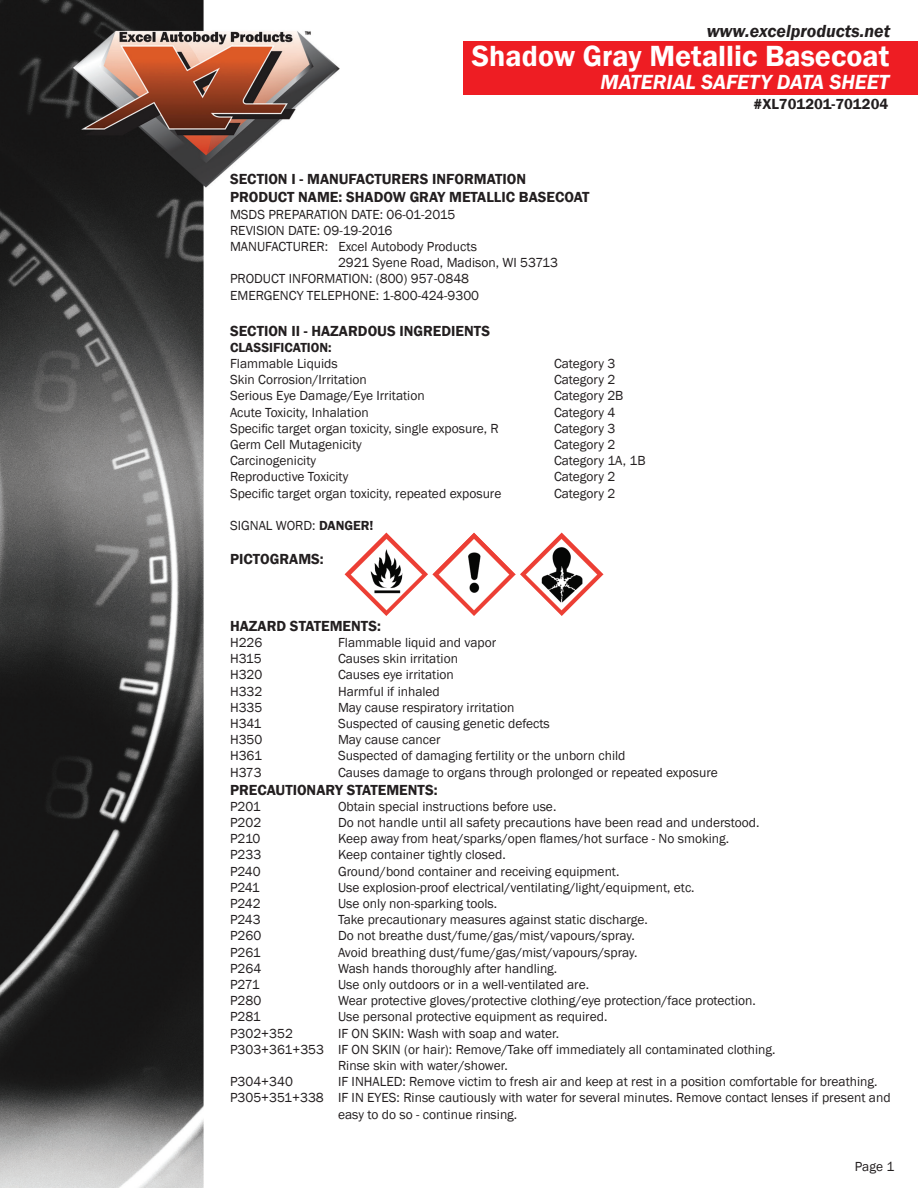
<style>
.page{position:relative;width:918px;height:1188px;background:#fff}
.page>*{position:absolute;margin:0;border:0;box-sizing:border-box;transform-origin:0 0}
.t1{font:600 30px "Franklin Gothic";color:#fff}
.t2{font:italic 600 21px "Franklin Gothic";color:#fff}
.t3{font:italic 600 18px "Franklin Gothic";color:#231f20}
.t4{font:600 15px "Franklin Gothic";color:#231f20}
.t5{font:13.5px "Franklin Gothic";color:#231f20}
.t6{font:600 13.5px "Franklin Gothic";color:#231f20}
.s1{font-weight:600}
</style>
<div class="page">
<img style="left:0;top:0;width:918px;height:1188px">
<div style="left:463px;top:42px;width:455px;height:53px;background:#ee1d23"></div>
<img style="left:432px;top:532px;width:84px;height:84px">
<img style="left:520px;top:532px;width:84px;height:84px">
<img style="left:345px;top:532px;width:83px;height:84px">
<p class="t3" style="left:707px;top:19px;width:185px">www.excelproducts.net</p>
<p class="t1" style="left:472px;top:38px;width:419px">Shadow Gray Metallic Basecoat</p>
<p class="t2" style="left:601px;top:68px;width:290px">MATERIAL SAFETY DATA SHEET</p>
<p class="t4" style="left:230px;top:170px;width:298px">SECTION I - MANUFACTURERS INFORMATION</p>
<p class="t4" style="left:230px;top:188px;width:361px">PRODUCT NAME: SHADOW GRAY METALLIC BASECOAT</p>
<p class="t5" style="left:230px;top:206px;width:227px">MSDS PREPARATION DATE: 06-01-2015</p>
<p class="t5" style="left:230px;top:222px;width:164px">REVISION DATE: 09-19-2016</p>
<p class="t5" style="left:230px;top:238px;width:248px">MANUFACTURER: Excel Autobody Products</p>
<p class="t5" style="left:338px;top:254px;width:221px">2921 Syene Road, Madison, WI 53713</p>
<p class="t5" style="left:230px;top:271px;width:241px">PRODUCT INFORMATION: (800) 957-0848</p>
<p class="t5" style="left:230px;top:287px;width:251px">EMERGENCY TELEPHONE: 1-800-424-9300</p>
<p class="t4" style="left:230px;top:321px;width:262px">SECTION II - HAZARDOUS INGREDIENTS</p>
<p class="t6" style="left:230px;top:339px;width:103px">CLASSIFICATION:</p>
<p class="t5" style="left:230px;top:355px;width:109px">Flammable Liquids</p>
<p class="t5" style="left:554px;top:355px;width:63px">Category 3</p>
<p class="t5" style="left:230px;top:371px;width:138px">Skin Corrosion/Irritation</p>
<p class="t5" style="left:554px;top:371px;width:63px">Category 2</p>
<p class="t5" style="left:230px;top:388px;width:196px">Serious Eye Damage/Eye Irritation</p>
<p class="t5" style="left:554px;top:388px;width:71px">Category 2B</p>
<p class="t5" style="left:230px;top:404px;width:140px">Acute Toxicity, Inhalation</p>
<p class="t5" style="left:554px;top:404px;width:63px">Category 4</p>
<p class="t5" style="left:230px;top:420px;width:270px">Specific target organ toxicity, single exposure, R</p>
<p class="t5" style="left:554px;top:420px;width:63px">Category 3</p>
<p class="t5" style="left:230px;top:436px;width:133px">Germ Cell Mutagenicity</p>
<p class="t5" style="left:554px;top:436px;width:63px">Category 2</p>
<p class="t5" style="left:230px;top:452px;width:88px">Carcinogenicity</p>
<p class="t5" style="left:554px;top:452px;width:93px">Category 1A, 1B</p>
<p class="t5" style="left:230px;top:469px;width:120px">Reproductive Toxicity</p>
<p class="t5" style="left:554px;top:469px;width:63px">Category 2</p>
<p class="t5" style="left:230px;top:485px;width:273px">Specific target organ toxicity, repeated exposure</p>
<p class="t5" style="left:554px;top:485px;width:63px">Category 2</p>
<p class="t5" style="left:230px;top:517px;width:145px">SIGNAL WORD: <span class="s1">DANGER!</span></p>
<p class="t4" style="left:230px;top:550px;width:95px">PICTOGRAMS:</p>
<p class="t4" style="left:754px;top:95px;width:136px">#XL701201-701204</p>
<p class="t4" style="left:230px;top:617px;width:152px">HAZARD STATEMENTS:</p>
<p class="t5" style="left:230px;top:634px;width:34px">H226</p>
<p class="t5" style="left:338px;top:634px;width:160px">Flammable liquid and vapor</p>
<p class="t5" style="left:230px;top:650px;width:33px">H315</p>
<p class="t5" style="left:338px;top:650px;width:122px">Causes skin irritation</p>
<p class="t5" style="left:230px;top:667px;width:34px">H320</p>
<p class="t5" style="left:338px;top:667px;width:117px">Causes eye irritation</p>
<p class="t5" style="left:230px;top:683px;width:34px">H332</p>
<p class="t5" style="left:338px;top:683px;width:103px">Harmful if inhaled</p>
<p class="t5" style="left:230px;top:699px;width:34px">H335</p>
<p class="t5" style="left:338px;top:699px;width:178px">May cause respiratory irritation</p>
<p class="t5" style="left:230px;top:715px;width:33px">H341</p>
<p class="t5" style="left:338px;top:715px;width:213px">Suspected of causing genetic defects</p>
<p class="t5" style="left:230px;top:731px;width:34px">H350</p>
<p class="t5" style="left:338px;top:731px;width:104px">May cause cancer</p>
<p class="t5" style="left:230px;top:748px;width:33px">H361</p>
<p class="t5" style="left:338px;top:748px;width:289px">Suspected of damaging fertility or the unborn child</p>
<p class="t5" style="left:230px;top:764px;width:33px">H373</p>
<p class="t5" style="left:338px;top:764px;width:381px">Causes damage to organs through prolonged or repeated exposure</p>
<p class="t4" style="left:230px;top:780px;width:209px">PRECAUTIONARY STATEMENTS:</p>
<p class="t5" style="left:230px;top:798px;width:32px">P201</p>
<p class="t5" style="left:338px;top:798px;width:220px">Obtain special instructions before use.</p>
<p class="t5" style="left:230px;top:814px;width:33px">P202</p>
<p class="t5" style="left:338px;top:814px;width:423px">Do not handle until all safety precautions have been read and understood.</p>
<p class="t5" style="left:230px;top:830px;width:32px">P210</p>
<p class="t5" style="left:338px;top:830px;width:393px">Keep away from heat/sparks/open flames/hot surface - No smoking.</p>
<p class="t5" style="left:230px;top:847px;width:33px">P233</p>
<p class="t5" style="left:338px;top:847px;width:169px">Keep container tightly closed.</p>
<p class="t5" style="left:230px;top:863px;width:32px">P240</p>
<p class="t5" style="left:338px;top:863px;width:283px">Ground/bond container and receiving equipment.</p>
<p class="t5" style="left:230px;top:879px;width:31px">P241</p>
<p class="t5" style="left:338px;top:879px;width:358px">Use explosion-proof electrical/ventilating/light/equipment, etc.</p>
<p class="t5" style="left:230px;top:895px;width:32px">P242</p>
<p class="t5" style="left:338px;top:895px;width:161px">Use only non-sparking tools.</p>
<p class="t5" style="left:230px;top:911px;width:32px">P243</p>
<p class="t5" style="left:338px;top:911px;width:311px">Take precautionary measures against static discharge.</p>
<p class="t5" style="left:230px;top:928px;width:33px">P260</p>
<p class="t5" style="left:338px;top:928px;width:298px">Do not breathe dust/fume/gas/mist/vapours/spray.</p>
<p class="t5" style="left:230px;top:944px;width:32px">P261</p>
<p class="t5" style="left:338px;top:944px;width:301px">Avoid breathing dust/fume/gas/mist/vapours/spray.</p>
<p class="t5" style="left:230px;top:960px;width:33px">P264</p>
<p class="t5" style="left:338px;top:960px;width:221px">Wash hands thoroughly after handling.</p>
<p class="t5" style="left:230px;top:976px;width:31px">P271</p>
<p class="t5" style="left:338px;top:976px;width:253px">Use only outdoors or in a well-ventilated are.</p>
<p class="t5" style="left:230px;top:992px;width:33px">P280</p>
<p class="t5" style="left:338px;top:992px;width:419px">Wear protective gloves/protective clothing/eye protection/face protection.</p>
<p class="t5" style="left:230px;top:1009px;width:32px">P281</p>
<p class="t5" style="left:338px;top:1009px;width:271px">Use personal protective equipment as required.</p>
<p class="t5" style="left:230px;top:1025px;width:64px">P302+352</p>
<p class="t5" style="left:338px;top:1025px;width:223px">IF ON SKIN: Wash with soap and water.</p>
<p class="t5" style="left:230px;top:1041px;width:547px">P303+361+353 IF ON SKIN (or hair): Remove/Take off immediately all contaminated clothing.</p>
<p class="t5" style="left:338px;top:1057px;width:171px">Rinse skin with water/shower.</p>
<p class="t5" style="left:230px;top:1073px;width:64px">P304+340</p>
<p class="t5" style="left:338px;top:1073px;width:541px">IF INHALED: Remove victim to fresh air and keep at rest in a position comfortable for breathing.</p>
<p class="t5" style="left:230px;top:1090px;width:662px">P305+351+338 IF IN EYES: Rinse cautiously with water for several minutes. Remove contact lenses if present and</p>
<p class="t5" style="left:338px;top:1106px;width:181px">easy to do so - continue rinsing.</p>
<p class="t5" style="left:855px;top:1158px;width:41px">Page 1</p>
</div>
